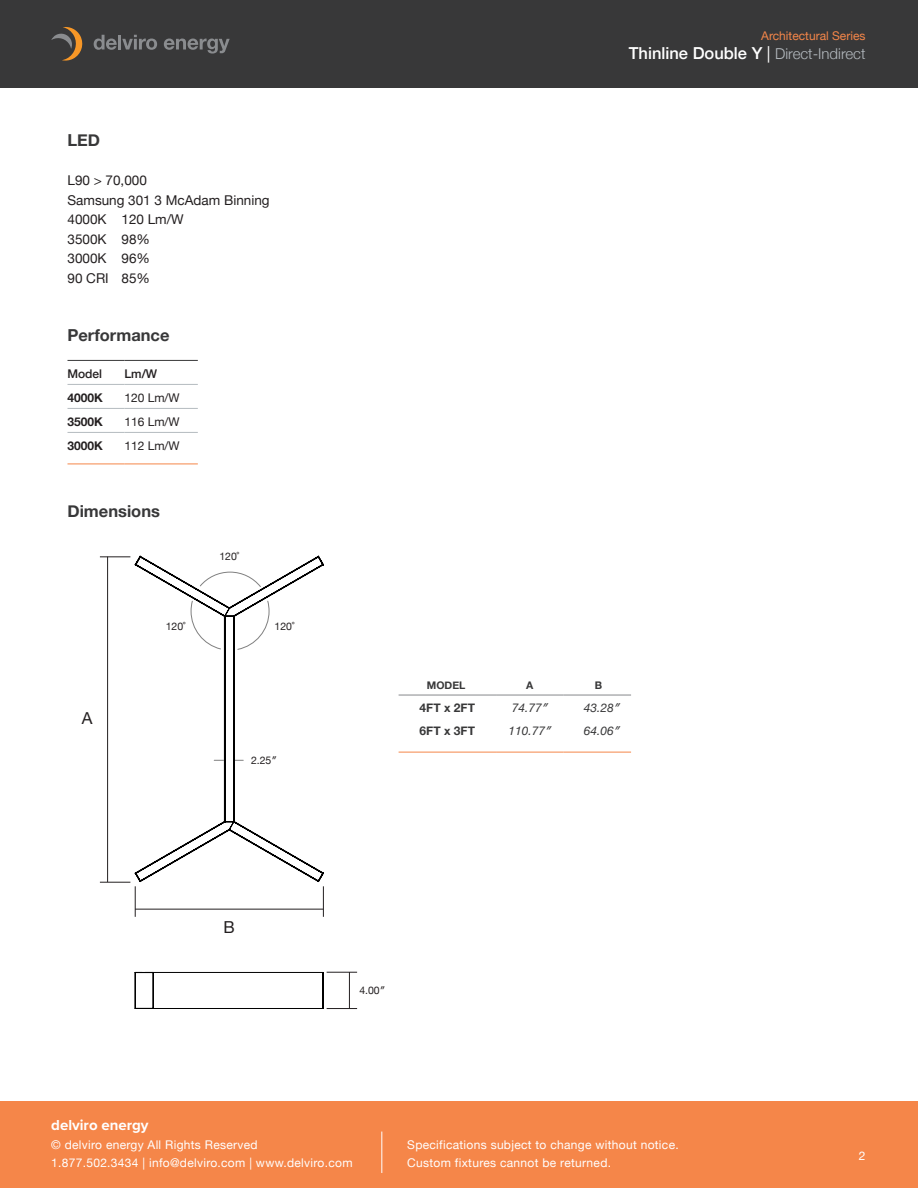
<style>
.page{position:relative;width:918px;height:1188px;background:#fff}
.page>*{position:absolute;margin:0;border:0;box-sizing:border-box;transform-origin:0 0}
.t1{font:500 16.5px "Helvetica Neue";color:#fff}
.t2{font:700 16.5px "Helvetica Neue";color:#383839}
.t3{font:16.5px "Helvetica Neue";color:#231f20}
.t4{font:700 15px "Proxima Nova";color:#fff}
.t5{font:13.5px "Helvetica Neue";color:#231f20}
.t6{font:12px/18px "Helvetica Neue";letter-spacing:.025em;color:#fff}
.t7{font:italic 12px "Helvetica Neue";color:#383839}
.t8{font:12px "Helvetica Neue";color:#231f20}
.t9{font:12px "Helvetica Neue";color:#f58649}
.t10{font:700 12px "Helvetica Neue";color:#231f20}
.t11{font:700 12px "Helvetica Neue";color:#383839}
.t12{font:500 12px "Helvetica Neue";color:#231f20}
.t13{font:10.5px "Helvetica Neue";color:#231f20}
.t14{font:700 10.5px "Helvetica Neue";color:#383839}
.s1{font-weight:400}
.s2{font-weight:300;font-size:15px;color:#b5bbc0}
</style>
<div class="page">
<div style="left:0;top:1102px;width:918px;height:86px;background:#f58649"></div>
<div style="left:0;top:0;width:918px;height:88px;background:#383839"></div>
<hr style="left:382px;top:1132px;width:1px;height:41px;background:#fff">
<svg style="left:51px;top:27px;width:32px;height:34px"></svg>
<svg style="left:94px;top:35px;width:63px;height:15px"></svg>
<svg style="left:164px;top:39px;width:66px;height:15px"></svg>
<svg style="left:135px;top:972px;width:189px;height:37px"></svg>
<hr style="left:327px;top:972px;width:30px;height:1px;background:#231f20">
<hr style="left:349px;top:972px;width:1px;height:37px;background:#231f20">
<hr style="left:327px;top:1008px;width:30px;height:1px;background:#231f20">
<hr style="left:100px;top:557px;width:30px;height:1px;background:#231f20">
<hr style="left:107px;top:557px;width:1px;height:325px;background:#231f20">
<hr style="left:100px;top:882px;width:30px;height:1px;background:#231f20">
<hr style="left:135px;top:886px;width:1px;height:31px;background:#231f20">
<hr style="left:135px;top:909px;width:188px;height:1px;background:#231f20">
<hr style="left:323px;top:886px;width:1px;height:31px;background:#231f20">
<hr style="left:399px;top:695px;width:97px;height:1px;background:#86888b">
<hr style="left:496px;top:695px;width:68px;height:1px;background:#86888b">
<hr style="left:564px;top:695px;width:67px;height:1px;background:#86888b">
<hr style="left:399px;top:752px;width:97px;height:1px;background:#f58649">
<hr style="left:496px;top:752px;width:68px;height:1px;background:#f58649">
<hr style="left:564px;top:752px;width:67px;height:1px;background:#f58649">
<svg style="left:135px;top:556px;width:189px;height:326px"></svg>
<hr style="left:68px;top:360px;width:56px;height:1px;background:#383839">
<hr style="left:124px;top:360px;width:74px;height:1px;background:#383839">
<hr style="left:68px;top:464px;width:56px;height:1px;background:#f58649">
<hr style="left:124px;top:464px;width:74px;height:1px;background:#f58649">
<hr style="left:68px;top:384px;width:56px;height:1px;background:#b5bbc0">
<hr style="left:124px;top:384px;width:74px;height:1px;background:#b5bbc0">
<hr style="left:68px;top:408px;width:56px;height:1px;background:#b5bbc0">
<hr style="left:124px;top:408px;width:74px;height:1px;background:#b5bbc0">
<hr style="left:68px;top:432px;width:56px;height:1px;background:#b5bbc0">
<hr style="left:124px;top:432px;width:74px;height:1px;background:#b5bbc0">
<svg style="left:191px;top:601px;width:30px;height:49px"></svg>
<svg style="left:237px;top:601px;width:33px;height:49px"></svg>
<svg style="left:200px;top:572px;width:61px;height:15px"></svg>
<p class="t2" style="left:68px;top:127px;width:34px">LED</p>
<p class="t5" style="left:68px;top:170px;width:81px">L90 &gt; 70,000</p>
<p class="t5" style="left:68px;top:190px;width:204px">Samsung 301 3 McAdam Binning</p>
<p class="t5" style="left:68px;top:209px;width:118px">4000K 120 Lm/W</p>
<p class="t5" style="left:68px;top:229px;width:84px">3500K 98%</p>
<p class="t5" style="left:68px;top:248px;width:84px">3000K 96%</p>
<p class="t5" style="left:68px;top:268px;width:84px">90 CRI 85%</p>
<p class="t2" style="left:68px;top:322px;width:104px">Performance</p>
<p class="t12" style="left:68px;top:364px;width:36px">Model</p>
<p class="t12" style="left:124px;top:364px;width:34px">Lm/W</p>
<p class="t10" style="left:68px;top:389px;width:37px">4000K</p>
<p class="t8" style="left:124px;top:389px;width:57px">120 Lm/W</p>
<p class="t10" style="left:68px;top:413px;width:37px">3500K</p>
<p class="t8" style="left:124px;top:413px;width:57px">116 Lm/W</p>
<p class="t10" style="left:68px;top:437px;width:37px">3000K</p>
<p class="t8" style="left:124px;top:437px;width:57px">112 Lm/W</p>
<p class="t2" style="left:68px;top:498px;width:94px">Dimensions</p>
<p class="t13" style="left:219px;top:548px;width:21px">120˚</p>
<p class="t3" style="left:82px;top:706px;width:12px">A</p>
<p class="t13" style="left:166px;top:618px;width:21px">120˚</p>
<p class="t13" style="left:275px;top:618px;width:21px">120˚</p>
<p class="t13" style="left:251px;top:753px;width:27px">2.25″</p>
<p class="t3" style="left:224px;top:915px;width:13px">B</p>
<p class="t9" style="left:761px;top:27px;width:106px">Architectural Series</p>
<h1 class="t1" style="left:629px;top:40px;width:238px">Thinline Double Y <span class="s1">|</span> <span class="s2">Direct-Indirect</span></h1>
<p class="t14" style="left:427px;top:677px;width:40px">MODEL</p>
<p class="t14" style="left:526px;top:677px;width:9px">A</p>
<p class="t14" style="left:595px;top:677px;width:9px">B</p>
<p class="t11" style="left:420px;top:699px;width:57px">4FT x 2FT</p>
<p class="t7" style="left:512px;top:699px;width:38px">74.77″</p>
<p class="t7" style="left:584px;top:699px;width:38px">43.28″</p>
<p class="t11" style="left:420px;top:721px;width:57px">6FT x 3FT</p>
<p class="t7" style="left:508px;top:722px;width:44px">110.77″</p>
<p class="t7" style="left:584px;top:722px;width:38px">64.06″</p>
<p class="t13" style="left:359px;top:982px;width:27px">4.00″</p>
<p class="t4" style="left:51px;top:1114px;width:99px">delviro energy</p>
<p class="t6" style="left:51px;top:1136px;width:303px">© delviro energy All Rights Reserved<br>1.877.502.3434 | info@delviro.com | www.delviro.com</p>
<p class="t6" style="left:407px;top:1136px;width:273px">Specifications subject to change without notice.<br>Custom fixtures cannot be returned.</p>
<p class="t6" style="left:859px;top:1147px;width:8px">2</p>
</div>
